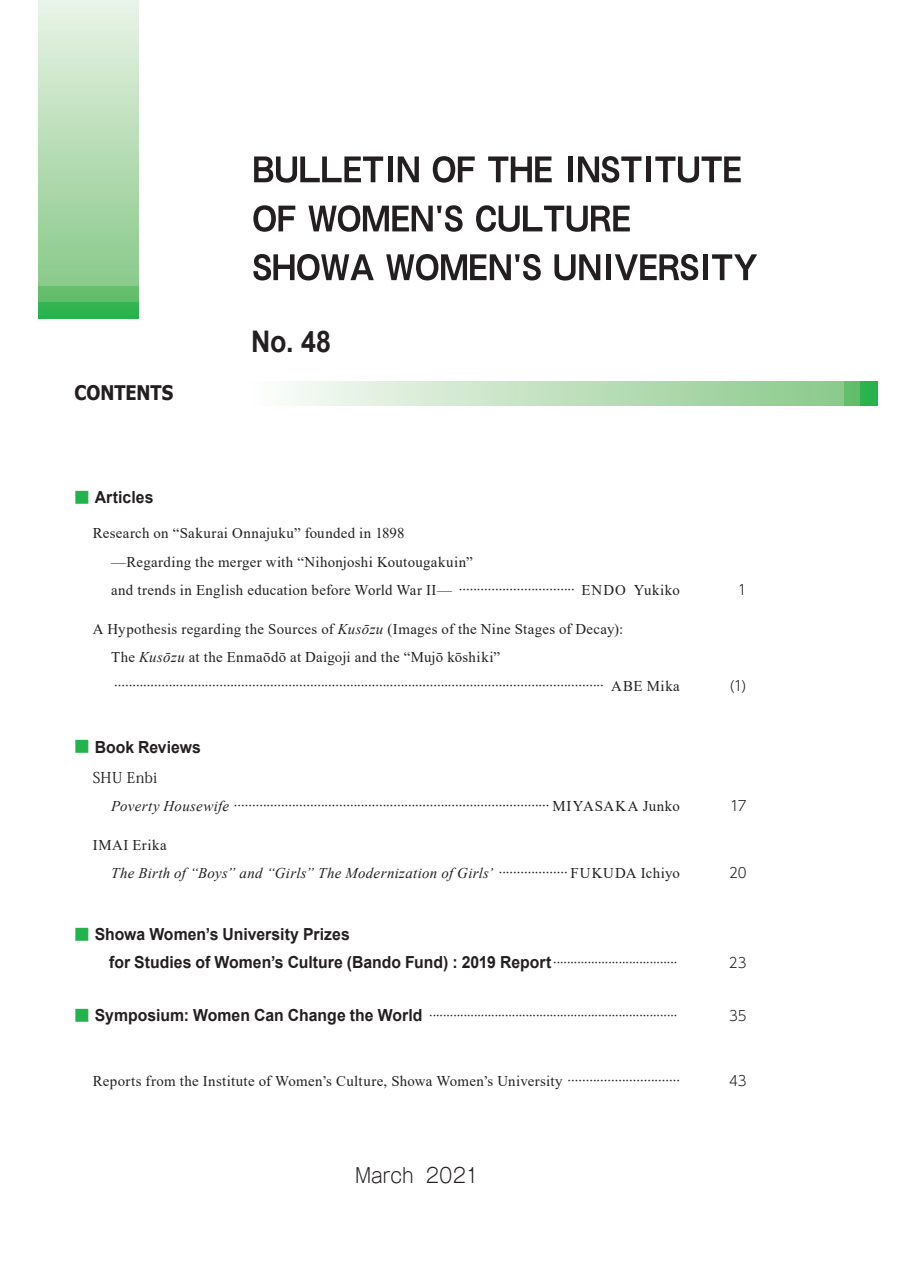
<style>
.page{position:relative;width:903px;height:1275px;background:#fff}
.page>*{position:absolute;margin:0;border:0;box-sizing:border-box;transform-origin:0 0}
.t1{font:700 29.75px "Arial";color:#231f20;scale:.9 1}
.t2{font:300 20.12px "Gothic MB101 Pr 6 N";color:#231f20;scale:.92 1}
.t3{font:700 20.12px "Tahoma";color:#231f20;scale:.9 1}
.t4{font:700 16.62px/28.5px "Arial";color:#231f20;scale:.95 1}
.目次英文{font:14.88px/28.5px "Times New Roman";letter-spacing:.02em;color:#231f20}
.目次英文-2{font:italic 14.88px/28.5px "Times New Roman";letter-spacing:.025em;color:#231f20}
.目次英文-3{font:14.88px "Koz Min Pr 6 N";letter-spacing:.015em;color:#231f20}
.目次英文-4{font:300 14px "UD Shin M Go Pr 6 N";color:#231f20}
.目次英文-5{font:300 14px "UD Shin M Go Pr 6 N";color:#231f20;scale:.95 1}
.目次英文-6{font:300 14px "UD Shin Go C Oniz Pr 6 N";letter-spacing:-.015em;color:#231f20}
.s1{font-family:"Gothic MB101 Pr 6 N";font-weight:500;font-size:15.05px;color:#23b24b}
.s2{font-family:"UD Shin M Go Pr 6 N";font-weight:300;font-size:14px}
.s3{font-style:italic}
.s4{font-family:"Times New Roman";font-weight:400;font-size:14.88px}
.s5{font-family:"Times New Roman";font-weight:400;font-style:italic;font-size:14.88px}
.s6{font-style:normal}
.s7{font-family:"UD Shin M Go Pr 6 N";font-weight:300;font-style:normal;font-size:14px}
.s8{font-family:"Arial";font-weight:700;font-size:16.62px}
</style>
<div class="page">
<div style="left:39px;top:0;width:99px;height:319px;background:#2eb34f"></div>
<div style="left:39px;top:0;width:99px;height:301px;background:linear-gradient(to right,#65be6c,#65be6c)"></div>
<div style="left:39px;top:0;width:99px;height:285px;background:linear-gradient(to bottom,#eaf3e7,#8ac98a)"></div>
<div style="left:282px;top:381px;width:595px;height:25px;background:#2ab34d"></div>
<div style="left:264px;top:381px;width:596px;height:25px;background:#63be6b"></div>
<div style="left:248px;top:381px;width:596px;height:25px;background:linear-gradient(to right,#fdfdfb,#8ac989)"></div>
<svg style="left:254px;top:156px;width:129px;height:27px"></svg>
<hr style="left:388px;top:156px;width:4px;height:26px;background:#231f20">
<svg style="left:398px;top:156px;width:21px;height:26px"></svg>
<svg style="left:433px;top:156px;width:42px;height:27px"></svg>
<svg style="left:488px;top:156px;width:64px;height:26px"></svg>
<div style="left:568px;top:156px;width:5px;height:26px;background:#231f20"></div>
<svg style="left:578px;top:156px;width:63px;height:27px"></svg>
<div style="left:646px;top:156px;width:5px;height:26px;background:#231f20"></div>
<svg style="left:655px;top:156px;width:86px;height:27px"></svg>
<svg style="left:253px;top:205px;width:42px;height:27px"></svg>
<svg style="left:308px;top:205px;width:155px;height:27px"></svg>
<svg style="left:476px;top:205px;width:154px;height:27px"></svg>
<svg style="left:253px;top:254px;width:121px;height:26px"></svg>
<svg style="left:386px;top:254px;width:155px;height:26px"></svg>
<svg style="left:554px;top:254px;width:46px;height:27px"></svg>
<hr style="left:606px;top:254px;width:4px;height:26px;background:#231f20">
<svg style="left:615px;top:254px;width:83px;height:26px"></svg>
<hr style="left:703px;top:254px;width:4px;height:26px;background:#231f20">
<svg style="left:712px;top:254px;width:45px;height:26px"></svg>
<p class="t3" style="left:74px;top:378px;width:111px">CONTENTS</p>
<p class="t1" style="left:251px;top:321px;width:91px">No. 48</p>
<p class="t4" style="left:74px;top:483px;width:85px"><span class="s1">■</span> Articles</p>
<p class="目次英文" style="left:111px;top:518px;width:570px;text-indent:-18px">Research on “Sakurai Onnajuku” founded in 1898<br>—Regarding the merger with “Nihonjoshi Koutougakuin”<br>and trends in English education before World War II— <span class="s2">·································</span> ENDO Yukiko</p>
<p class="目次英文-6" style="left:738px;top:579px;width:10px">1</p>
<p class="目次英文" style="left:111px;top:614px;width:513px;text-indent:-18px">A Hypothesis regarding the Sources of <span class="s3">Kusōzu</span> (Images of the Nine Stages of Decay):<br>The <span class="s3">Kusōzu</span> at the Enmaōdō at Daigoji and the “Mujō kōshiki”</p>
<p class="目次英文-4" style="left:111px;top:674px;width:570px">········································································································································ <span class="s4">ABE Mika</span></p>
<p class="目次英文-6" style="left:729px;top:674px;width:19px">(1)</p>
<p class="t4" style="left:74px;top:733px;width:135px"><span class="s1">■</span> Book Reviews</p>
<p class="目次英文-3" style="left:93px;top:769px;width:66px">SHU Enbi</p>
<p class="目次英文-4" style="left:111px;top:794px;width:570px"><span class="s5">Poverty Housewife</span> ························································································ <span class="s4">MIYASAKA Junko</span></p>
<p class="目次英文-6" style="left:730px;top:794px;width:18px">17</p>
<p class="目次英文-2" style="left:111px;top:830px;width:570px;text-indent:-18px"><span class="s6">IMAI Erika<br></span>The Birth of “Boys” and “Girls” The Modernization of Girls’ <span class="s7">····················</span> <span class="s6">FUKUDA Ichiyo</span></p>
<p class="目次英文-6" style="left:729px;top:862px;width:19px">20</p>
<p class="t4" style="left:109px;top:920px;width:599px;text-indent:-35px"><span class="s1">■</span> Showa Women’s University Prizes<br>for Studies of Women’s Culture (Bando Fund) : 2019 Report<span class="s2">·····································</span></p>
<p class="目次英文-6" style="left:729px;top:952px;width:19px">23</p>
<p class="目次英文-5" style="left:74px;top:1005px;width:636px"><span class="s1">■</span> <span class="s8">Symposium: Women Can Change the World</span> ·········································································</p>
<p class="目次英文-6" style="left:729px;top:1005px;width:19px">35</p>
<p class="目次英文" style="left:93px;top:1066px;width:589px">Reports from the Institute of Women’s Culture, Showa Women’s University <span class="s2">································</span></p>
<p class="目次英文-6" style="left:729px;top:1070px;width:19px">43</p>
<p class="t2" style="left:355px;top:1158px;width:136px">March 2021</p>
</div>
